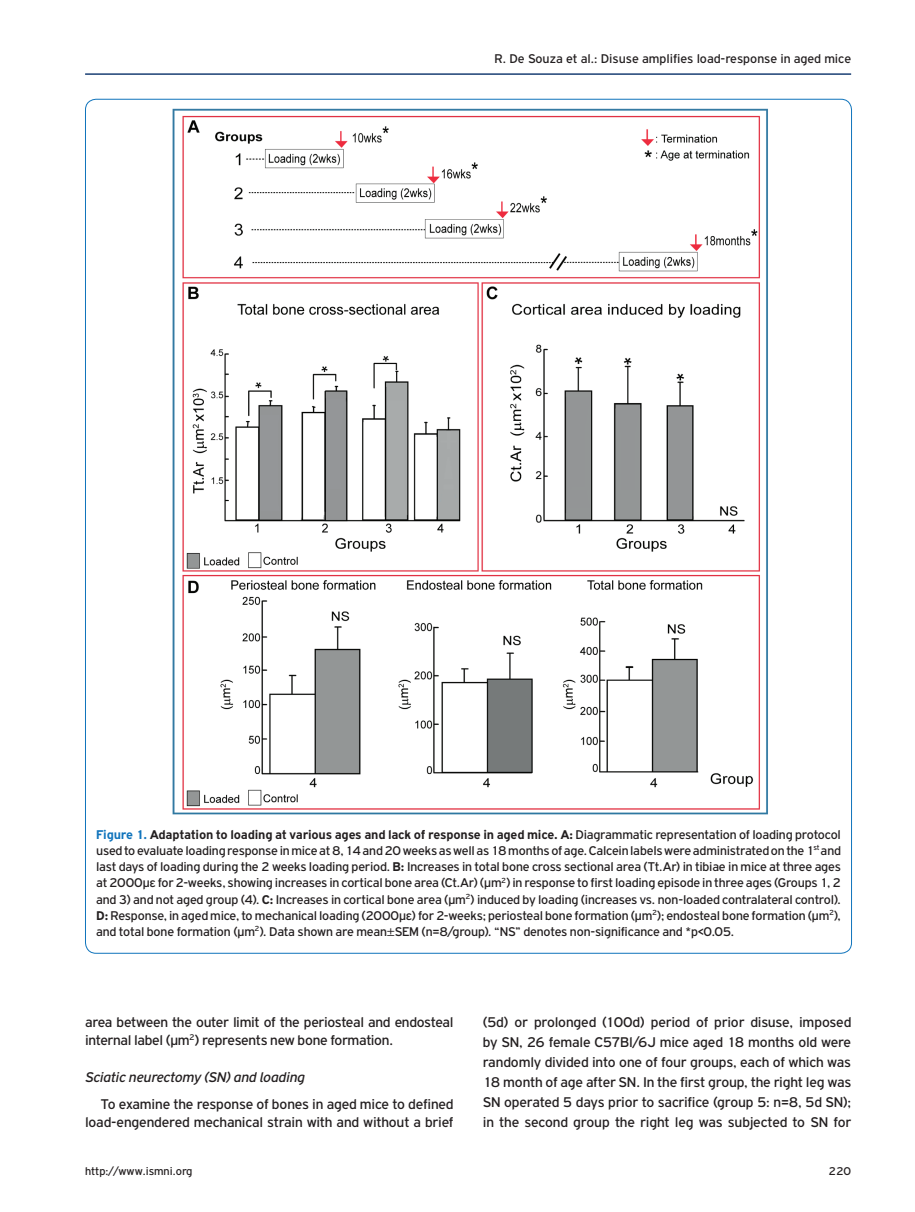
<style>
.page{position:relative;width:915px;height:1212px;background:#fff}
.page>*{position:absolute;margin:0;border:0;box-sizing:border-box;transform-origin:0 0}
.t1{font:15px/20px "PF Highway Gothic";letter-spacing:-.015em;color:#231f20}
.t2{font:italic 15px "PF Highway Gothic";letter-spacing:-.005em;color:#231f20}
.t3{font:13.5px/16.2px "PF Highway Gothic";color:#231f20;text-align:justify}
.t4{font:12px "PF Highway Gothic";color:#231f20}
.s1{font-weight:700;color:#1074bc}
.s2{font-weight:700}
.s3{font-family:"Myriad Pro"}
</style>
<div class="page">
<hr style="left:85px;top:73px;width:765px;height:2px;background:#1a3f74">
<img style="left:172px;top:108px;width:596px;height:707px">
<p class="t3" style="left:494px;top:50px;width:358px">R. De Souza et al.: Disuse amplifies load-response in aged mice</p>
<p class="t3" style="left:96px;top:826px;width:746px"><span class="s1">Figure 1.</span> <span class="s2">Adaptation to loading at various ages and lack of response in aged mice. A:</span> Diagrammatic representation of loading protocol used to evaluate loading response in mice at 8, 14 and 20 weeks as well as 18 months of age. Calcein labels were administrated on the 1<sup>st</sup> and last days of loading during the 2 weeks loading period. <span class="s2">B:</span> Increases in total bone cross sectional area (Tt.Ar) in tibiae in mice at three ages at 2000με for 2-weeks, showing increases in cortical bone area (Ct.Ar) (μm<sup>2</sup>) in response to first loading episode in three ages (Groups 1, 2 and 3) and not aged group (4). <span class="s2">C:</span> Increases in cortical bone area (μm<sup>2</sup>) induced by loading (increases vs. non-loaded contralateral control).<br><span class="s2">D:</span> Response, in aged mice, to mechanical loading (2000με) for 2-weeks; periosteal bone formation (μm<sup>2</sup>); endosteal bone formation (μm<sup>2</sup>), and total bone formation (μm<sup>2</sup>). Data shown are mean<span class="s3">±</span>SEM (n=8/group). “NS” denotes non-significance and *p&lt;0.05.</p>
<p class="t1" style="left:85px;top:1013px;width:370px;line-height:18px">area between the outer limit of the periosteal and endosteal internal label (μm<sup>2</sup>) represents new bone formation.</p>
<p class="t2" style="left:85px;top:1069px;width:221px">Sciatic neurectomy (SN) and loading</p>
<p class="t1" style="left:85px;top:1095px;width:370px;line-height:18px;text-align:right">To examine the response of bones in aged mice to defined load-engendered mechanical strain with and without a brief</p>
<p class="t1" style="left:482px;top:1012px;width:370px;text-align:justify">(5d) or prolonged (100d) period of prior disuse, imposed by SN, 26 female C57Bl/6J mice aged 18 months old were randomly divided into one of four groups, each of which was 18 month of age after SN. In the first group, the right leg was SN operated 5 days prior to sacrifice (group 5: n=8, 5d SN); in the second group the right leg was subjected to SN for</p>
<p class="t4" style="left:85px;top:1165px;width:109px">http://www.ismni.org</p>
<p class="t4" style="left:828px;top:1165px;width:24px">220</p>
</div>
